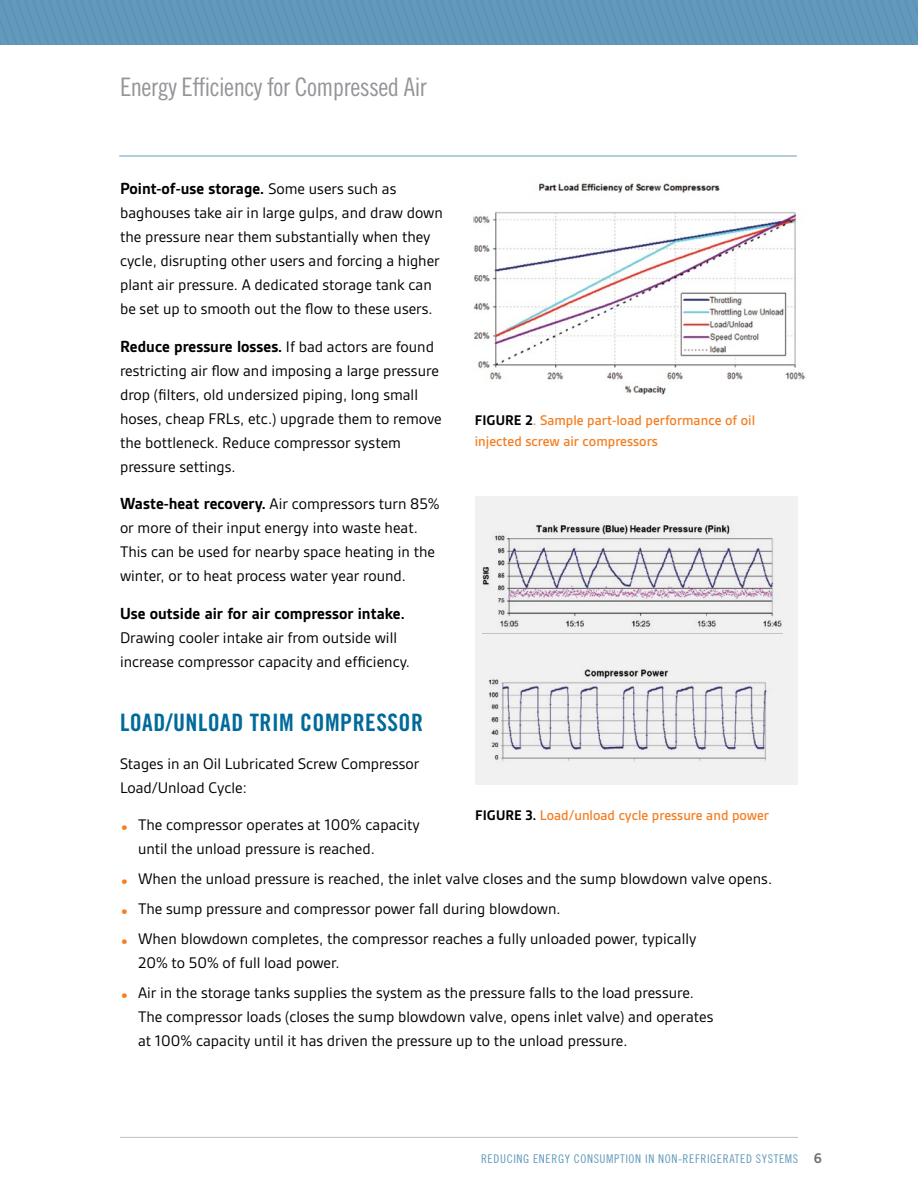
<style>
.page{position:relative;width:918px;height:1188px;background:#fff}
.page>*{position:absolute;margin:0;border:0;box-sizing:border-box;transform-origin:0 0}
.t1{font:25.5px "Trade Gothic LT Std Cn 18";letter-spacing:-.02em;color:#939598}
.t2{font:24px "Trade Gothic LT Std Bd Cn 20";letter-spacing:.02em;color:#006a9a}
.t3{font:700 17.25px "Gesta";color:#000}
.t4{font:16.5px/24px "Gesta";color:#000}
.t5{font:500 15px/21px "Gesta";color:#f57d20}
.t6{font:12px "Trade Gothic LT Std Cn 18";letter-spacing:.05em;color:#629abd}
.s1{font-weight:400;font-size:16.5px}
.s2{font-weight:700;font-size:17.25px}
.s3{font-weight:700;color:#000}
.s4{font-size:22.5px;color:#f57d20}
.s5{font-family:"Trade Gothic LT Std Bd 2";font-size:13.5px;color:#6d6e71}
</style>
<div class="page">
<hr style="left:119px;top:156px;width:678px;height:1px;background:#629abd">
<svg style="left:0;top:0;width:918px;height:45px;background:#6098ba"></svg>
<hr style="left:120px;top:1137px;width:678px;height:1px;background:#bcbec0">
<div style="left:475px;top:496px;width:323px;height:289px;background:#f1f1f2"></div>
<img style="left:482px;top:525px;width:300px;height:102px">
<img style="left:488px;top:669px;width:279px;height:92px">
<img style="left:474px;top:183px;width:331px;height:212px">
<h1 class="t1" style="left:120px;top:72px;width:308px">ENERGY EFFICIENCY FOR COMPRESSED AIR</h1>
<p class="t3" style="left:120px;top:179px;width:278px">Point-of-use storage. <span class="s1">Some users such as</span></p>
<p class="t4" style="left:120px;top:201px;width:324px">baghouses take air in large gulps, and draw down the pressure near them substantially when they cycle, disrupting other users and forcing a higher plant air pressure. A dedicated storage tank can be set up to smooth out the flow to these users.</p>
<p class="t3" style="left:120px;top:336px;width:316px">Reduce pressure losses. <span class="s1">If bad actors are found</span></p>
<p class="t4" style="left:120px;top:358px;width:323px">restricting air flow and imposing a large pressure drop (filters, old undersized piping, long small hoses, cheap FRLs, etc.) upgrade them to remove the bottleneck. Reduce compressor system pressure settings.</p>
<p class="t4" style="left:120px;top:492px;width:321px"><span class="s2">Waste-heat recovery.</span> Air compressors turn 85% or more of their input energy into waste heat.<br>This can be used for nearby space heating in the winter, or to heat process water year round.</p>
<p class="t3" style="left:120px;top:603px;width:286px">Use outside air for air compressor intake.</p>
<p class="t4" style="left:120px;top:625px;width:292px">Drawing cooler intake air from outside will increase compressor capacity and efficiency.</p>
<p class="t5" style="left:475px;top:409px;width:282px"><span class="s3">Figure 2</span>. Sample part-load performance of oil injected screw air compressors</p>
<h2 class="t2" style="left:120px;top:708px;width:305px">LOAD/UNLOAD TRIM COMPRESSOR</h2>
<p class="t4" style="left:120px;top:751px;width:301px">Stages in an Oil Lubricated Screw Compressor<br>Load/Unload Cycle:</p>
<p class="t4" style="left:138px;top:813px;width:284px;text-indent:-18px"><span class="s4">•</span> The compressor operates at 100% capacity until the unload pressure is reached.</p>
<p class="t4" style="left:120px;top:867px;width:654px"><span class="s4">•</span> When the unload pressure is reached, the inlet valve closes and the sump blowdown valve opens.</p>
<p class="t4" style="left:120px;top:897px;width:442px"><span class="s4">•</span> The sump pressure and compressor power fall during blowdown.</p>
<p class="t4" style="left:138px;top:927px;width:560px;text-indent:-18px"><span class="s4">•</span> When blowdown completes, the compressor reaches a fully unloaded power, typically<br>20% to 50% of full load power.</p>
<p class="t4" style="left:138px;top:981px;width:577px;text-indent:-18px"><span class="s4">•</span> Air in the storage tanks supplies the system as the pressure falls to the load pressure.<br>The compressor loads (closes the sump blowdown valve, opens inlet valve) and operates at 100% capacity until it has driven the pressure up to the unload pressure.</p>
<p class="t5" style="left:475px;top:805px;width:295px"><span class="s3">Figure 3.</span> Load/unload cycle pressure and power</p>
<p class="t6" style="left:481px;top:1151px;width:342px">REDUCING ENERGY CONSUMPTION IN NON-REFRIGERATED SYSTEMS <span class="s5">6</span></p>
</div>
